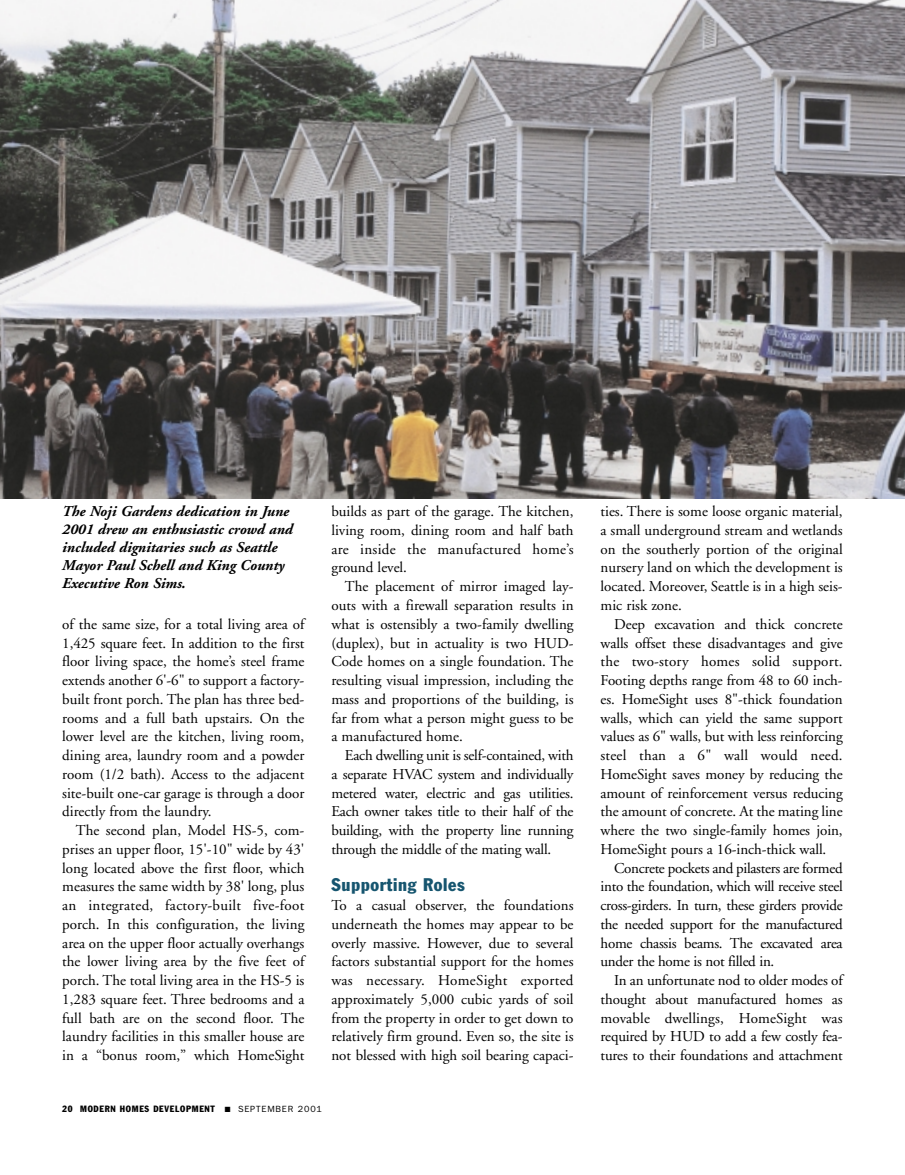
<style>
.page{position:relative;width:905px;height:1175px;background:#fff}
.page>*{position:absolute;margin:0;border:0;box-sizing:border-box;transform-origin:0 0}
.t1{font:condensed 18px "Franklin Gothic";letter-spacing:.035em;color:#16556f}
.t2{font:15px/18.8px "Adobe Garamond";color:#000;text-align:justify}
.t3{font:italic 700 15px/18px "Adobe Garamond";color:#000}
.t4{font:condensed 9px "Franklin Gothic";letter-spacing:.08em;color:#000}
.s1{font-stretch:normal}
</style>
<div class="page">
<img style="left:0;top:0;width:904px;height:498px">
<p class="t3" style="left:62px;top:503px;width:232px">The Noji Gardens dedication in June<br>2001 drew an enthusiastic crowd and included dignitaries such as Seattle<br>Mayor Paul Schell and King County<br>Executive Ron Sims.</p>
<p class="t2" style="left:62px;top:616px;width:244px">of the same size, for a total living area of 1,425 square feet. In addition to the first floor living space, the home’s steel frame extends another 6'-6" to support a factory&shy;built front porch. The plan has three bed&shy;rooms and a full bath upstairs. On the lower level are the kitchen, living room, dining area, laundry room and a powder room (1/2 bath). Access to the adjacent site-built one-car garage is through a door directly from the laundry.</p>
<p class="t2" style="left:62px;top:822px;width:244px;text-indent:14px">The second plan, Model HS-5, com&shy;prises an upper floor, 15'-10" wide by 43' long located above the first floor, which measures the same width by 38' long, plus an integrated, factory-built five-foot porch. In this configuration, the living area on the upper floor actually overhangs the lower living area by the five feet of porch. The total living area in the HS-5 is 1,283 square feet. Three bedrooms and a full bath are on the second floor. The laundry facilities in this smaller house are in a “bonus room,” which HomeSight</p>
<p class="t2" style="left:331px;top:503px;width:244px">builds as part of the garage. The kitchen, living room, dining room and half bath are inside the manufactured home’s ground level.</p>
<p class="t2" style="left:331px;top:578px;width:244px;text-indent:13px">The placement of mirror imaged lay&shy;outs with a firewall separation results in what is ostensibly a two-family dwelling (duplex), but in actuality is two HUD-Code homes on a single foundation. The resulting visual impression, including the mass and proportions of the building, is far from what a person might guess to be a manufactured home.</p>
<p class="t2" style="left:331px;top:747px;width:244px;text-indent:13px">Each dwelling unit is self-contained, with a separate HVAC system and individually metered water, electric and gas utilities.<br>Each owner takes title to their half of the building, with the property line running through the middle of the mating wall.</p>
<p class="t1" style="left:331px;top:878px;width:135px">Supporting Roles</p>
<p class="t2" style="left:331px;top:897px;width:244px">To a casual observer, the foundations underneath the homes may appear to be overly massive. However, due to several factors substantial support for the homes was necessary. HomeSight exported approximately 5,000 cubic yards of soil from the property in order to get down to relatively firm ground. Even so, the site is not blessed with high soil bearing capaci-</p>
<p class="t4" style="left:62px;top:1105px;width:261px">20 MODERN HOMES DEVELOPMENT ■ <span class="s1">SEPTEMBER 2001</span></p>
<p class="t2" style="left:600px;top:503px;width:244px">ties. There is some loose organic material, a small underground stream and wetlands on the southerly portion of the original nursery land on which the development is located. Moreover, Seattle is in a high seis&shy;mic risk zone.</p>
<p class="t2" style="left:600px;top:616px;width:244px;text-indent:13px">Deep excavation and thick concrete walls offset these disadvantages and give the two-story homes solid support.<br>Footing depths range from 48 to 60 inch&shy;es. HomeSight uses 8"-thick foundation walls, which can yield the same support values as 6" walls, but with less reinforcing steel than a 6" wall would need.<br>HomeSight saves money by reducing the amount of reinforcement versus reducing the amount of concrete. At the mating line where the two single-family homes join, HomeSight pours a 16-inch-thick wall.</p>
<p class="t2" style="left:600px;top:859px;width:244px;text-indent:13px">Concrete pockets and pilasters are formed into the foundation, which will receive steel cross-girders. In turn, these girders provide the needed support for the manufactured home chassis beams. The excavated area under the home is not filled in.</p>
<p class="t2" style="left:600px;top:972px;width:244px;text-indent:13px">In an unfortunate nod to older modes of thought about manufactured homes as movable dwellings, HomeSight was required by HUD to add a few costly fea&shy;tures to their foundations and attachment</p>
</div>
